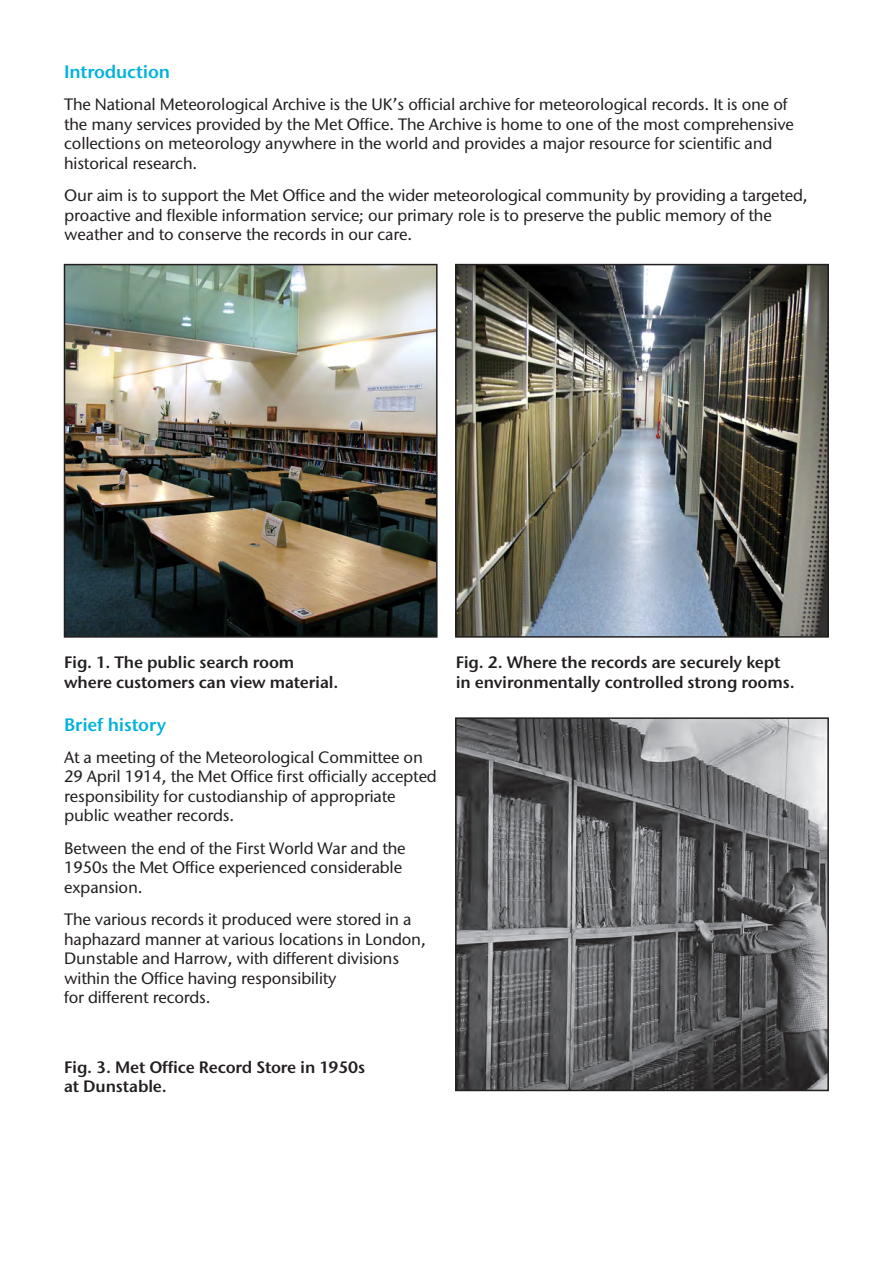
<style>
.page{position:relative;width:893px;height:1263px;background:#fff}
.page>*{position:absolute;margin:0;border:0;box-sizing:border-box;transform-origin:0 0}
.t1{font:18px "Stone Sans ITC Semi";letter-spacing:-.01em;color:#00b2dc}
.t2{font:500 16.5px/19.5px "Stone Sans ITC";letter-spacing:-.01em;color:#231f20}
.t3{font:16.5px/19.5px "Stone Sans ITC Semi";letter-spacing:-.01em;color:#231f20}
</style>
<div class="page">
<img style="left:67px;top:267px;width:368px;height:368px">
<div style="left:64px;top:264px;width:374px;height:374px;border:2px solid #231f20"></div>
<img style="left:458px;top:267px;width:368px;height:368px">
<div style="left:455px;top:264px;width:374px;height:374px;border:2px solid #231f20"></div>
<img style="left:458px;top:720px;width:368px;height:368px">
<div style="left:455px;top:717px;width:374px;height:374px;border:2px solid #231f20"></div>
<p class="t1" style="left:64px;top:61px;width:107px">Introduction</p>
<p class="t2" style="left:64px;top:95px;width:731px">The National Meteorological Archive is the UK’s official archive for meteorological records. It is one of the many services provided by the Met Office. The Archive is home to one of the most comprehensive collections on meteorology anywhere in the world and provides a major resource for scientific and historical research.</p>
<p class="t2" style="left:64px;top:186px;width:745px">Our aim is to support the Met Office and the wider meteorological community by providing a targeted, proactive and flexible information service; our primary role is to preserve the public memory of the weather and to conserve the records in our care.</p>
<p class="t3" style="left:64px;top:653px;width:232px">Fig. 1. The public search room</p>
<p class="t3" style="left:456px;top:653px;width:326px">Fig. 2. Where the records are securely kept</p>
<p class="t3" style="left:64px;top:672px;width:276px">where customers can view material.</p>
<p class="t3" style="left:456px;top:672px;width:340px">in environmentally controlled strong rooms.</p>
<p class="t1" style="left:64px;top:713px;width:104px">Brief history</p>
<p class="t2" style="left:64px;top:747px;width:374px">At a meeting of the Meteorological Committee on 29 April 1914, the Met Office first officially accepted responsibility for custodianship of appropriate public weather records.</p>
<p class="t2" style="left:64px;top:838px;width:343px">Between the end of the First World War and the<br>1950s the Met Office experienced considerable expansion.</p>
<p class="t2" style="left:64px;top:909px;width:363px">The various records it produced were stored in a haphazard manner at various locations in London, Dunstable and Harrow, with different divisions within the Office having responsibility<br>for different records.</p>
<p class="t3" style="left:64px;top:1057px;width:303px">Fig. 3. Met Office Record Store in 1950s at Dunstable.</p>
</div>
